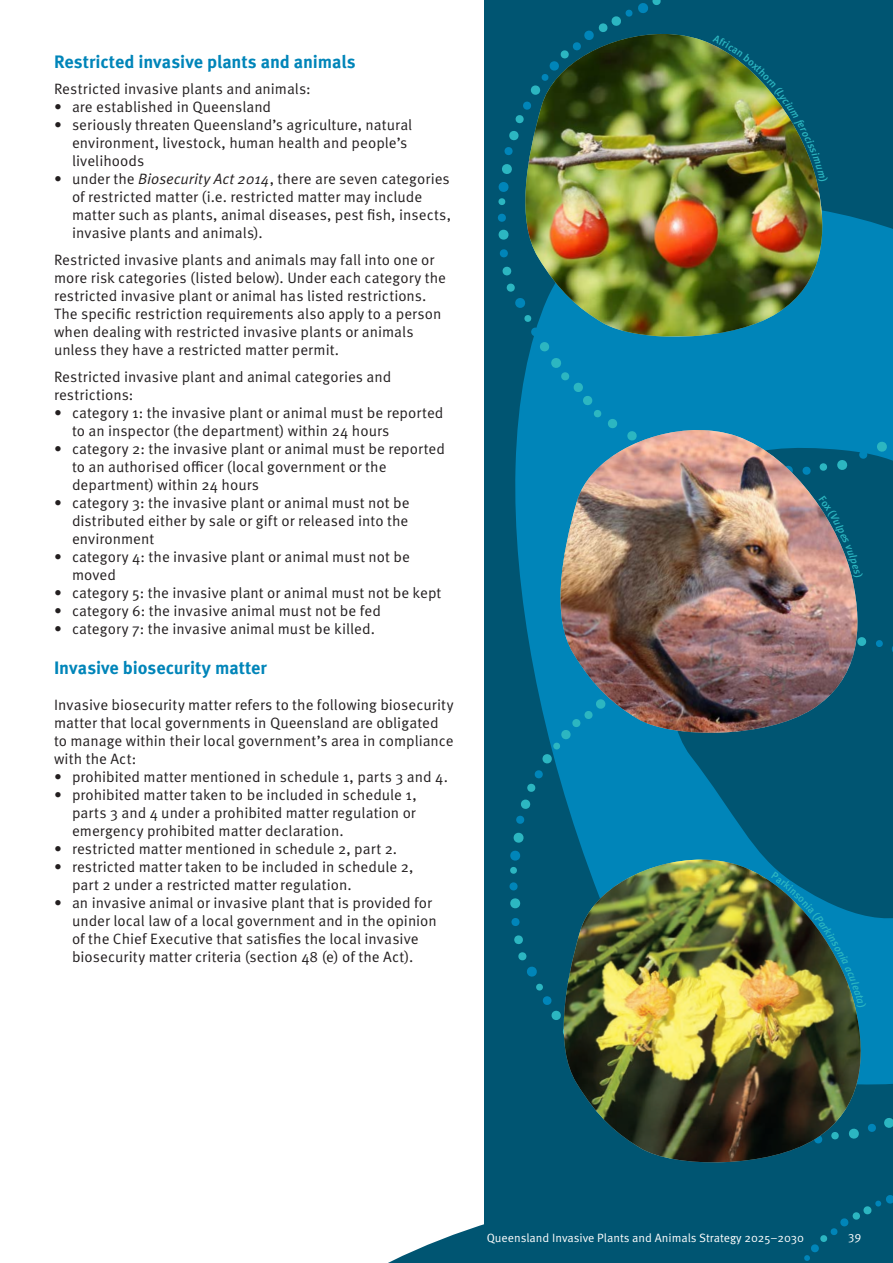
<style>
.page{position:relative;width:893px;height:1263px;background:#fff}
.page>*{position:absolute;margin:0;border:0;box-sizing:border-box;transform-origin:0 0}
.bullet{font:700 18px "Meta OT";letter-spacing:-.005em;color:#0085b9}
.New_bullet{font:700 18px "Meta OT";letter-spacing:-.005em;color:#0085b9}
.New_bullet-2{font:15px/18px "Meta OT";color:#231f20}
.bullet-2{font:15px "Meta OT";color:#231f20}
.t1{font:12px "Meta OT";color:#fff}
.s1{font-style:italic}
</style>
<div class="page">
<div style="left:485px;top:0;width:408px;height:1263px;background:#005572"></div>
<svg style="left:388px;top:1127px;width:97px;height:136px"></svg>
<svg style="left:804px;top:1195px;width:89px;height:66px"></svg>
<svg style="left:515px;top:211px;width:378px;height:874px;fill:#0085b9"></svg>
<svg style="left:863px;top:450px;width:5px;height:9px"></svg>
<svg style="left:876px;top:441px;width:17px;height:11px"></svg>
<svg style="left:506px;top:283px;width:10px;height:25px"></svg>
<svg style="left:502px;top:266px;width:10px;height:10px"></svg>
<svg style="left:524px;top:343px;width:94px;height:86px"></svg>
<svg style="left:498px;top:229px;width:11px;height:11px"></svg>
<svg style="left:498px;top:213px;width:8px;height:9px"></svg>
<svg style="left:504px;top:147px;width:9px;height:8px"></svg>
<svg style="left:498px;top:182px;width:11px;height:23px"></svg>
<svg style="left:502px;top:164px;width:10px;height:10px"></svg>
<svg style="left:509px;top:131px;width:7px;height:10px"></svg>
<svg style="left:500px;top:249px;width:8px;height:9px"></svg>
<svg style="left:611px;top:0;width:50px;height:20px"></svg>
<svg style="left:516px;top:20px;width:312px;height:323px"></svg>
<img style="left:520px;top:34px;width:307px;height:302px">
<svg style="left:875px;top:640px;width:8px;height:7px"></svg>
<svg style="left:863px;top:636px;width:4px;height:11px"></svg>
<svg style="left:891px;top:644px;width:2px;height:10px"></svg>
<svg style="left:884px;top:1118px;width:9px;height:10px"></svg>
<svg style="left:868px;top:1124px;width:8px;height:8px"></svg>
<svg style="left:518px;top:952px;width:19px;height:25px"></svg>
<svg style="left:514px;top:935px;width:9px;height:10px"></svg>
<svg style="left:536px;top:983px;width:19px;height:102px"></svg>
<svg style="left:510px;top:898px;width:11px;height:11px"></svg>
<svg style="left:509px;top:882px;width:9px;height:9px"></svg>
<svg style="left:516px;top:815px;width:9px;height:9px"></svg>
<svg style="left:510px;top:850px;width:11px;height:24px"></svg>
<svg style="left:513px;top:832px;width:11px;height:11px"></svg>
<svg style="left:520px;top:799px;width:11px;height:10px"></svg>
<svg style="left:527px;top:770px;width:16px;height:22px"></svg>
<svg style="left:511px;top:917px;width:9px;height:9px"></svg>
<svg style="left:542px;top:655px;width:148px;height:109px"></svg>
<div style="left:551px;top:416px;width:312px;height:323px;background:#0085b9"></div>
<img style="left:555px;top:430px;width:308px;height:308px">
<svg style="left:555px;top:845px;width:312px;height:240px"></svg>
<img style="left:558px;top:859px;width:308px;height:304px">
<img style="left:713px;top:34px;width:115px;height:148px">
<svg style="left:819px;top:495px;width:44px;height:83px"></svg>
<img style="left:771px;top:872px;width:96px;height:136px">
<p class="bullet" style="left:54px;top:50px;width:303px">Restricted invasive plants and animals</p>
<p class="bullet-2" style="left:54px;top:80px;width:258px">Restricted invasive plants and animals:</p>
<p class="New_bullet-2" style="left:54px;top:98px;width:219px">• are established in Queensland</p>
<p class="New_bullet-2" style="left:72px;top:116px;width:342px;text-indent:-18px">• seriously threaten Queensland’s agriculture, natural environment, livestock, human health and people’s livelihoods</p>
<p class="New_bullet-2" style="left:72px;top:170px;width:381px;text-indent:-18px">• under the <span class="s1">Biosecurity Act 2014</span>, there are seven categories of restricted matter (i.e. restricted matter may include matter such as plants, animal diseases, pest fish, insects, invasive plants and animals).</p>
<p class="New_bullet-2" style="left:54px;top:251px;width:394px">Restricted invasive plants and animals may fall into one or more risk categories (listed below). Under each category the restricted invasive plant or animal has listed restrictions.<br>The specific restriction requirements also apply to a person when dealing with restricted invasive plants or animals unless they have a restricted matter permit.</p>
<p class="New_bullet-2" style="left:54px;top:368px;width:339px">Restricted invasive plant and animal categories and restrictions:</p>
<p class="New_bullet-2" style="left:72px;top:404px;width:373px;text-indent:-18px">• category 1: the invasive plant or animal must be reported to an inspector (the department) within 24 hours</p>
<p class="New_bullet-2" style="left:72px;top:440px;width:375px;text-indent:-18px">• category 2: the invasive plant or animal must be reported to an authorised officer (local government or the department) within 24 hours</p>
<p class="New_bullet-2" style="left:72px;top:494px;width:339px;text-align:justify;text-indent:-18px">• category 3: the invasive plant or animal must not be distributed either by sale or gift or released into the environment</p>
<p class="New_bullet-2" style="left:72px;top:548px;width:339px;text-indent:-18px">• category 4: the invasive plant or animal must not be moved</p>
<p class="New_bullet-2" style="left:54px;top:584px;width:389px">• category 5: the invasive plant or animal must not be kept</p>
<p class="New_bullet-2" style="left:54px;top:602px;width:329px">• category 6: the invasive animal must not be fed</p>
<p class="New_bullet-2" style="left:54px;top:620px;width:322px">• category 7: the invasive animal must be killed.</p>
<p class="New_bullet" style="left:54px;top:656px;width:215px">Invasive biosecurity matter</p>
<p class="New_bullet-2" style="left:54px;top:696px;width:401px">Invasive biosecurity matter refers to the following biosecurity matter that local governments in Queensland are obligated to manage within their local government’s area in compliance with the Act:</p>
<p class="New_bullet-2" style="left:54px;top:768px;width:395px">• prohibited matter mentioned in schedule 1, parts 3 and 4.</p>
<p class="New_bullet-2" style="left:72px;top:786px;width:346px;text-align:justify;text-indent:-18px">• prohibited matter taken to be included in schedule 1, parts 3 and 4 under a prohibited matter regulation or emergency prohibited matter declaration.</p>
<p class="New_bullet-2" style="left:54px;top:840px;width:345px">• restricted matter mentioned in schedule 2, part 2.</p>
<p class="New_bullet-2" style="left:72px;top:858px;width:343px;text-indent:-18px">• restricted matter taken to be included in schedule 2, part 2 under a restricted matter regulation.</p>
<p class="New_bullet-2" style="left:72px;top:894px;width:366px;text-indent:-18px">• an invasive animal or invasive plant that is provided for under local law of a local government and in the opinion of the Chief Executive that satisfies the local invasive biosecurity matter criteria (section 48 (e) of the Act).</p>
<p class="t1" style="left:487px;top:1230px;width:319px">Queensland Invasive Plants and Animals Strategy 2025–2030</p>
<p class="t1" style="left:848px;top:1230px;width:15px">39</p>
</div>
